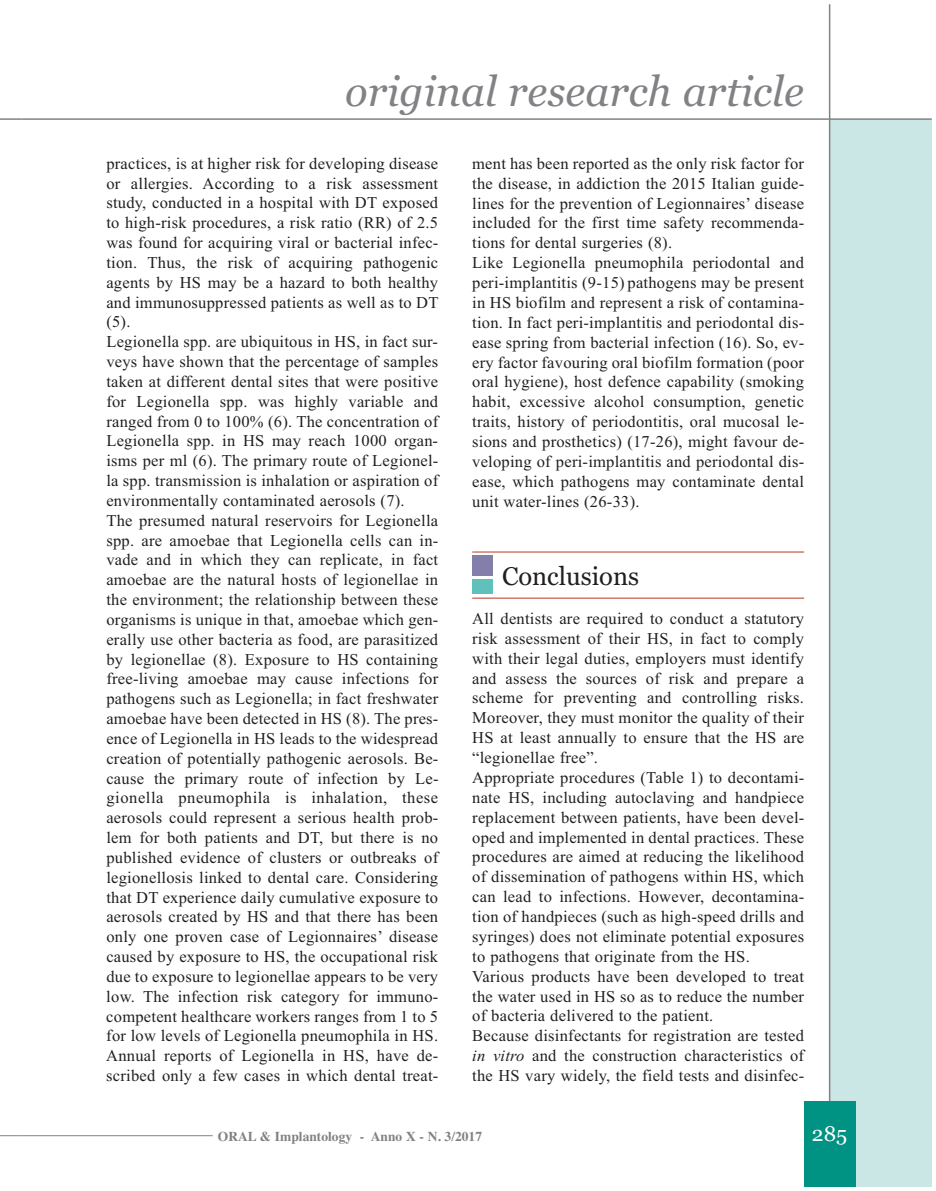
<style>
.page{position:relative;width:936px;height:1191px;background:#fff}
.page>*{position:absolute;margin:0;border:0;box-sizing:border-box;transform-origin:0 0}
.t1{font:italic 42px "Georgia";color:#808285}
.t2{font:25.5px "Georgia";color:#231f20}
.t3{font:21px "Georgia";color:#fff}
.t4{font:16.5px/19.8px "Times New Roman";letter-spacing:.015em;color:#231f20}
.t5{font:700 13.5px "Times";color:#808285}
.s1{font-style:italic}
</style>
<div class="page">
<div style="left:829px;top:119px;width:102px;height:1067px;background:#cae6e5"></div>
<hr style="left:828px;top:4px;width:2px;height:1182px;background:#808285">
<hr style="left:21px;top:1135px;width:192px;height:1px;background:#808285">
<hr style="left:21px;top:118px;width:910px;height:2px;background:#808285">
<div style="left:804px;top:1101px;width:51px;height:85px;background:#009282"></div>
<hr style="left:472px;top:551px;width:332px;height:2px;background:#d3786d">
<hr style="left:472px;top:597px;width:332px;height:2px;background:#d3786d">
<div style="left:472px;top:555px;width:20px;height:20px;background:#837eaa"></div>
<div style="left:472px;top:579px;width:20px;height:14px;background:#60c1bb"></div>
<svg style="left:0;top:1135px;width:21px;height:1px"></svg>
<hr style="left:0;top:118px;width:21px;height:2px;background:#808285">
<h1 class="t1" style="left:345px;top:61px;width:460px">original research article</h1>
<p class="t4" style="left:106px;top:153px;width:334px">practices, is at higher risk for developing disease or allergies. According to a risk assessment study, conducted in a hospital with DT exposed to high-risk procedures, a risk ratio (RR) of 2.5 was found for acquiring viral or bacterial infec&shy;tion. Thus, the risk of acquiring pathogenic agents by HS may be a hazard to both healthy and immunosuppressed patients as well as to DT (5).<br>Legionella spp. are ubiquitous in HS, in fact sur&shy;veys have shown that the percentage of samples taken at different dental sites that were positive for Legionella spp. was highly variable and ranged from 0 to 100% (6). The concentration of Legionella spp. in HS may reach 1000 organ&shy;isms per ml (6). The primary route of Legionel&shy;la spp. transmission is inhalation or aspiration of environmentally contaminated aerosols (7).<br>The presumed natural reservoirs for Legionella spp. are amoebae that Legionella cells can in&shy;vade and in which they can replicate, in fact amoebae are the natural hosts of legionellae in the environment; the relationship between these organisms is unique in that, amoebae which gen&shy;erally use other bacteria as food, are parasitized by legionellae (8). Exposure to HS containing free-living amoebae may cause infections for pathogens such as Legionella; in fact freshwater amoebae have been detected in HS (8). The pres&shy;ence of Legionella in HS leads to the widespread creation of potentially pathogenic aerosols. Be&shy;cause the primary route of infection by Le&shy;gionella pneumophila is inhalation, these aerosols could represent a serious health prob&shy;lem for both patients and DT, but there is no published evidence of clusters or outbreaks of legionellosis linked to dental care. Considering that DT experience daily cumulative exposure to aerosols created by HS and that there has been only one proven case of Legionnaires’ disease caused by exposure to HS, the occupational risk due to exposure to legionellae appears to be very low. The infection risk category for immuno&shy;competent healthcare workers ranges from 1 to 5 for low levels of Legionella pneumophila in HS.<br>Annual reports of Legionella in HS, have de&shy;scribed only a few cases in which dental treat-</p>
<p class="t4" style="left:472px;top:153px;width:333px">ment has been reported as the only risk factor for the disease, in addiction the 2015 Italian guide&shy;lines for the prevention of Legionnaires’ disease included for the first time safety recommenda&shy;tions for dental surgeries (8).<br>Like Legionella pneumophila periodontal and peri-implantitis (9-15) pathogens may be present in HS biofilm and represent a risk of contamina&shy;tion. In fact peri-implantitis and periodontal dis&shy;ease spring from bacterial infection (16). So, ev&shy;ery factor favouring oral biofilm formation (poor oral hygiene), host defence capability (smoking habit, excessive alcohol consumption, genetic traits, history of periodontitis, oral mucosal le&shy;sions and prosthetics) (17-26), might favour de&shy;veloping of peri-implantitis and periodontal dis&shy;ease, which pathogens may contaminate dental unit water-lines (26-33).</p>
<h2 class="t2" style="left:502px;top:557px;width:139px">Conclusions</h2>
<p class="t4" style="left:472px;top:608px;width:333px">All dentists are required to conduct a statutory risk assessment of their HS, in fact to comply with their legal duties, employers must identify and assess the sources of risk and prepare a scheme for preventing and controlling risks.<br>Moreover, they must monitor the quality of their HS at least annually to ensure that the HS are “legionellae free”.<br>Appropriate procedures (Table 1) to decontami&shy;nate HS, including autoclaving and handpiece replacement between patients, have been devel&shy;oped and implemented in dental practices. These procedures are aimed at reducing the likelihood of dissemination of pathogens within HS, which can lead to infections. However, decontamina&shy;tion of handpieces (such as high-speed drills and syringes) does not eliminate potential exposures to pathogens that originate from the HS.<br>Various products have been developed to treat the water used in HS so as to reduce the number of bacteria delivered to the patient.<br>Because disinfectants for registration are tested <span class="s1">in vitro</span> and the construction characteristics of the HS vary widely, the field tests and disinfec-</p>
<p class="t5" style="left:218px;top:1123px;width:266px">ORAL &amp; Implantology - Anno X - N. 3/2017</p>
<p class="t3" style="left:811px;top:1118px;width:37px">285</p>
</div>
